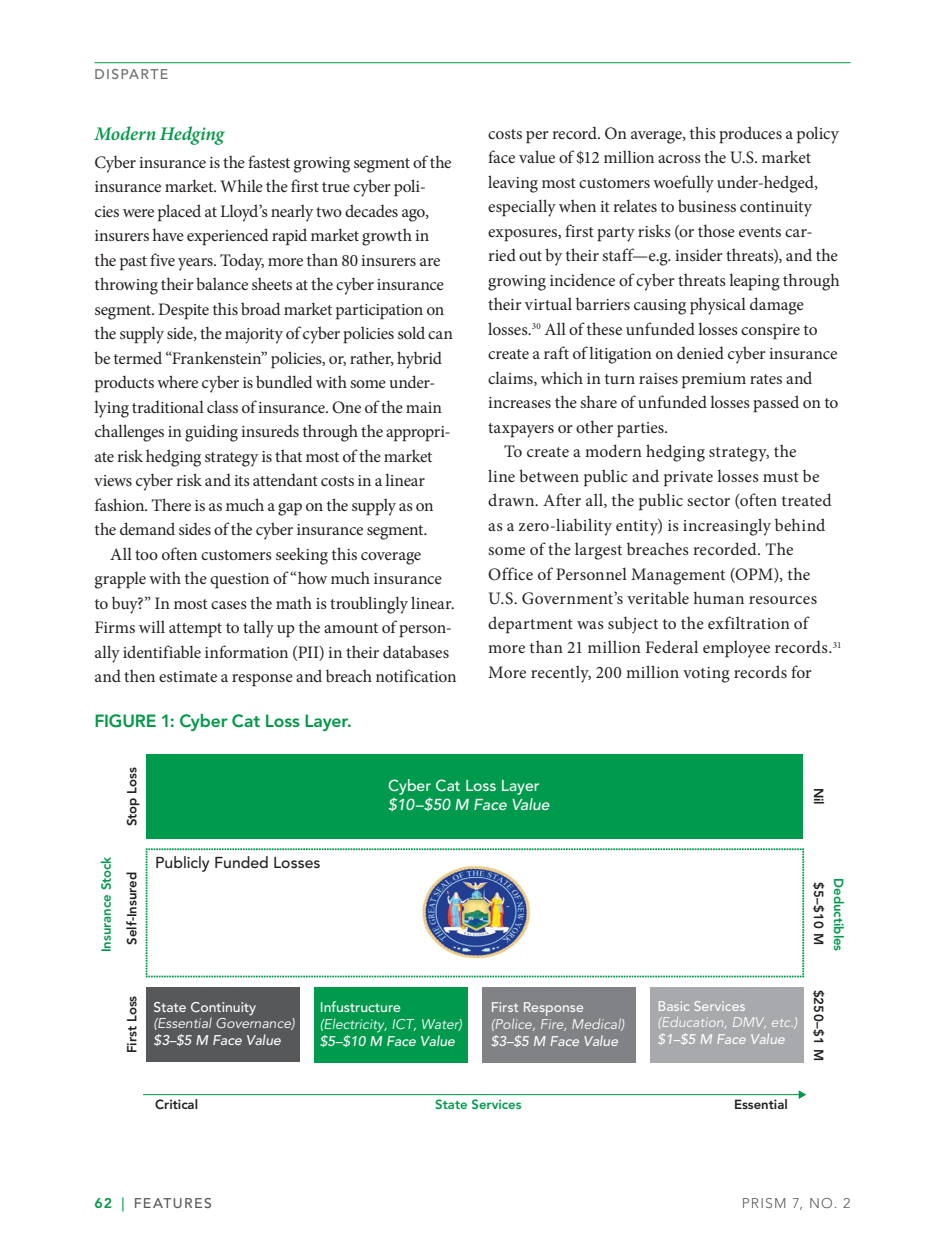
<style>
.page{position:relative;width:945px;height:1260px;background:#fff}
.page>*{position:absolute;margin:0;border:0;box-sizing:border-box;transform-origin:0 0}
.t1{font:italic 600 19.25px "Minion Pro";letter-spacing:-.01em;color:#009847}
.t2{font:17.5px "Minion Pro";letter-spacing:-.005em;color:#231f20}
.t3{font:17.5px "Minion Pro";letter-spacing:.015em;color:#231f20}
.t4{font:800 17.5px "Avenir LT Std";letter-spacing:-.005em;color:#009847}
.t5{font:500 15.75px "Avenir LT Std";color:#231f20}
.t6{font:500 15.75px "Avenir LT Std";color:#fff}
.t7{font:italic 500 15.75px "Avenir LT Std";color:#fff}
.t8{font:italic 14px "Avenir LT Std";color:#fff}
.t9{font:italic 500 14px "Avenir LT Std";color:#fff}
.t10{font:500 14px "Avenir LT Std";color:#fff}
.t11{font:500 14px "Avenir LT Std";letter-spacing:.1em;color:#57585a}
.t12{font:300 14px "Avenir LT Std";letter-spacing:.09em;color:#57585a}
.t13{font:500 14px "Avenir LT Std";letter-spacing:.095em;color:#6c6d70}
.t14{font:800 13.12px "Avenir LT Std";color:#231f20}
.t15{font:800 13.12px "Avenir LT Std";color:#009a4d}
.s1{font-weight:800;color:#009847}
.s2{color:#009847}
</style>
<div class="page">
<hr style="left:94px;top:62px;width:756px;height:1px;background:#009847">
<div style="left:482px;top:988px;width:153px;height:75px;background:#808285"></div>
<div style="left:650px;top:988px;width:153px;height:75px;background:#a8a9ad"></div>
<div style="left:147px;top:988px;width:153px;height:74px;background:#57585a"></div>
<div style="left:314px;top:988px;width:154px;height:75px;background:#009a4d"></div>
<div style="left:147px;top:754px;width:656px;height:85px;background:#009a4d"></div>
<hr style="left:143px;top:1094px;width:657px;height:1px;background:#009a4d">
<svg style="left:799px;top:1090px;width:7px;height:9px"></svg>
<svg style="left:145px;top:848px;width:660px;height:130px"></svg>
<img style="left:409px;top:861px;width:130px;height:102px">
<p class="t13" style="left:94px;top:66px;width:75px">DISPARTE</p>
<p class="t1" style="left:94px;top:120px;width:131px">Modern Hedging</p>
<p class="t2" style="left:94px;top:151px;width:359px">Cyber insurance is the fastest growing segment of the</p>
<p class="t2" style="left:94px;top:175px;width:333px">insurance market. While the first true cyber poli-</p>
<p class="t2" style="left:94px;top:200px;width:336px">cies were placed at Lloyd’s nearly two decades ago,</p>
<p class="t2" style="left:94px;top:224px;width:336px">insurers have experienced rapid market growth in</p>
<p class="t2" style="left:94px;top:249px;width:348px">the past five years. Today, more than 80 insurers are</p>
<p class="t2" style="left:94px;top:273px;width:351px">throwing their balance sheets at the cyber insurance</p>
<p class="t2" style="left:94px;top:298px;width:351px">segment. Despite this broad market participation on</p>
<p class="t2" style="left:94px;top:322px;width:360px">the supply side, the majority of cyber policies sold can</p>
<p class="t2" style="left:94px;top:347px;width:349px">be termed “Frankenstein” policies, or, rather, hybrid</p>
<p class="t2" style="left:94px;top:371px;width:342px">products where cyber is bundled with some under-</p>
<p class="t2" style="left:94px;top:396px;width:349px">lying traditional class of insurance. One of the main</p>
<p class="t2" style="left:94px;top:420px;width:358px">challenges in guiding insureds through the appropri-</p>
<p class="t2" style="left:94px;top:445px;width:340px">ate risk hedging strategy is that most of the market</p>
<p class="t2" style="left:94px;top:469px;width:332px">views cyber risk and its attendant costs in a linear</p>
<p class="t2" style="left:94px;top:494px;width:341px">fashion. There is as much a gap on the supply as on</p>
<p class="t2" style="left:94px;top:518px;width:334px">the demand sides of the cyber insurance segment.</p>
<p class="t2" style="left:110px;top:543px;width:313px">All too often customers seeking this coverage</p>
<p class="t2" style="left:94px;top:567px;width:349px">grapple with the question of “how much insurance</p>
<p class="t2" style="left:94px;top:592px;width:362px">to buy?” In most cases the math is troublingly linear.</p>
<p class="t2" style="left:94px;top:616px;width:359px">Firms will attempt to tally up the amount of person-</p>
<p class="t2" style="left:94px;top:641px;width:356px">ally identifiable information (PII) in their databases</p>
<p class="t2" style="left:94px;top:665px;width:364px">and then estimate a response and breach notification</p>
<p class="t4" style="left:94px;top:711px;width:259px">FIGURE 1: Cyber Cat Loss Layer.</p>
<p class="t2" style="left:488px;top:121px;width:352px">costs per record. On average, this produces a policy</p>
<p class="t2" style="left:488px;top:146px;width:324px">face value of $12 million across the U.S. market</p>
<p class="t2" style="left:488px;top:170px;width:331px">leaving most customers woefully under-hedged,</p>
<p class="t2" style="left:488px;top:195px;width:325px">especially when it relates to business continuity</p>
<p class="t2" style="left:488px;top:219px;width:326px">exposures, first party risks (or those events car-</p>
<p class="t2" style="left:488px;top:244px;width:351px">ried out by their staff—e.g. insider threats), and the</p>
<p class="t2" style="left:488px;top:268px;width:353px">growing incidence of cyber threats leaping through</p>
<p class="t2" style="left:488px;top:293px;width:317px">their virtual barriers causing physical damage</p>
<p class="t2" style="left:488px;top:317px;width:331px">losses.<sup>30</sup> All of these unfunded losses conspire to</p>
<p class="t2" style="left:488px;top:342px;width:351px">create a raft of litigation on denied cyber insurance</p>
<p class="t2" style="left:488px;top:366px;width:326px">claims, which in turn raises premium rates and</p>
<p class="t2" style="left:488px;top:391px;width:352px">increases the share of unfunded losses passed on to</p>
<p class="t2" style="left:488px;top:415px;width:182px">taxpayers or other parties.</p>
<p class="t3" style="left:504px;top:440px;width:294px">To create a modern hedging strategy, the</p>
<p class="t3" style="left:488px;top:464px;width:333px">line between public and private losses must be</p>
<p class="t3" style="left:488px;top:489px;width:345px">drawn. After all, the public sector (often treated</p>
<p class="t3" style="left:488px;top:513px;width:339px">as a zero-liability entity) is increasingly behind</p>
<p class="t2" style="left:488px;top:538px;width:307px">some of the largest breaches recorded. The</p>
<p class="t2" style="left:488px;top:562px;width:323px">Office of Personnel Management (OPM), the</p>
<p class="t2" style="left:488px;top:587px;width:330px">U.S. Government’s veritable human resources</p>
<p class="t3" style="left:488px;top:611px;width:321px">department was subject to the exfiltration of</p>
<p class="t2" style="left:488px;top:636px;width:355px">more than 21 million Federal employee records.<sup>31</sup></p>
<p class="t2" style="left:488px;top:660px;width:325px">More recently, 200 million voting records for</p>
<p class="t15" style="left:98px;top:952px;width:98px;rotate:-90deg">Insurance Stock</p>
<p class="t14" style="left:124px;top:826px;width:61px;rotate:-90deg">Stop Loss</p>
<p class="t14" style="left:124px;top:945px;width:74px;rotate:-90deg">Self-Insured</p>
<p class="t5" style="left:155px;top:854px;width:167px">Publicly Funded Losses</p>
<p class="t6" style="left:388px;top:776px;width:153px">Cyber Cat Loss Layer</p>
<p class="t7" style="left:388px;top:795px;width:163px">$10–$50 M Face Value</p>
<p class="t14" style="left:124px;top:1053px;width:59px;rotate:-90deg">First Loss</p>
<p class="t10" style="left:154px;top:999px;width:104px">State Continuity</p>
<p class="t8" style="left:154px;top:1015px;width:143px">(Essential Governance)</p>
<p class="t9" style="left:154px;top:1032px;width:129px">$3–$5 M Face Value</p>
<p class="t10" style="left:320px;top:999px;width:83px">Infustructure</p>
<p class="t8" style="left:320px;top:1016px;width:144px">(Electricity, ICT, Water)</p>
<p class="t9" style="left:320px;top:1033px;width:137px">$5–$10 M Face Value</p>
<p class="t10" style="left:491px;top:999px;width:95px">First Response</p>
<p class="t8" style="left:491px;top:1016px;width:135px">(Police, Fire, Medical)</p>
<p class="t9" style="left:491px;top:1033px;width:129px">$3–$5 M Face Value</p>
<p class="t14" style="left:827px;top:788px;width:19px;rotate:90deg">Nil</p>
<p class="t14" style="left:827px;top:882px;width:64px;rotate:90deg">$5–$10 M</p>
<p class="t15" style="left:847px;top:878px;width:75px;rotate:90deg">Deductibles</p>
<p class="t10" style="left:658px;top:998px;width:90px">Basic Services</p>
<p class="t8" style="left:658px;top:1015px;width:142px">(Education, DMV, etc.)</p>
<p class="t9" style="left:658px;top:1031px;width:129px">$1–$5 M Face Value</p>
<p class="t14" style="left:827px;top:990px;width:73px;rotate:90deg">$250–$1 M</p>
<p class="t14" style="left:155px;top:1097px;width:44px">Critical</p>
<p class="t14" style="left:734px;top:1097px;width:55px">Essential</p>
<p class="t15" style="left:435px;top:1097px;width:88px">State Services</p>
<p class="t11" style="left:94px;top:1195px;width:119px"><span class="s1">62</span> <span class="s2">|</span> FEATURES</p>
<p class="t12" style="left:742px;top:1195px;width:110px">PRISM 7, NO. 2</p>
</div>
